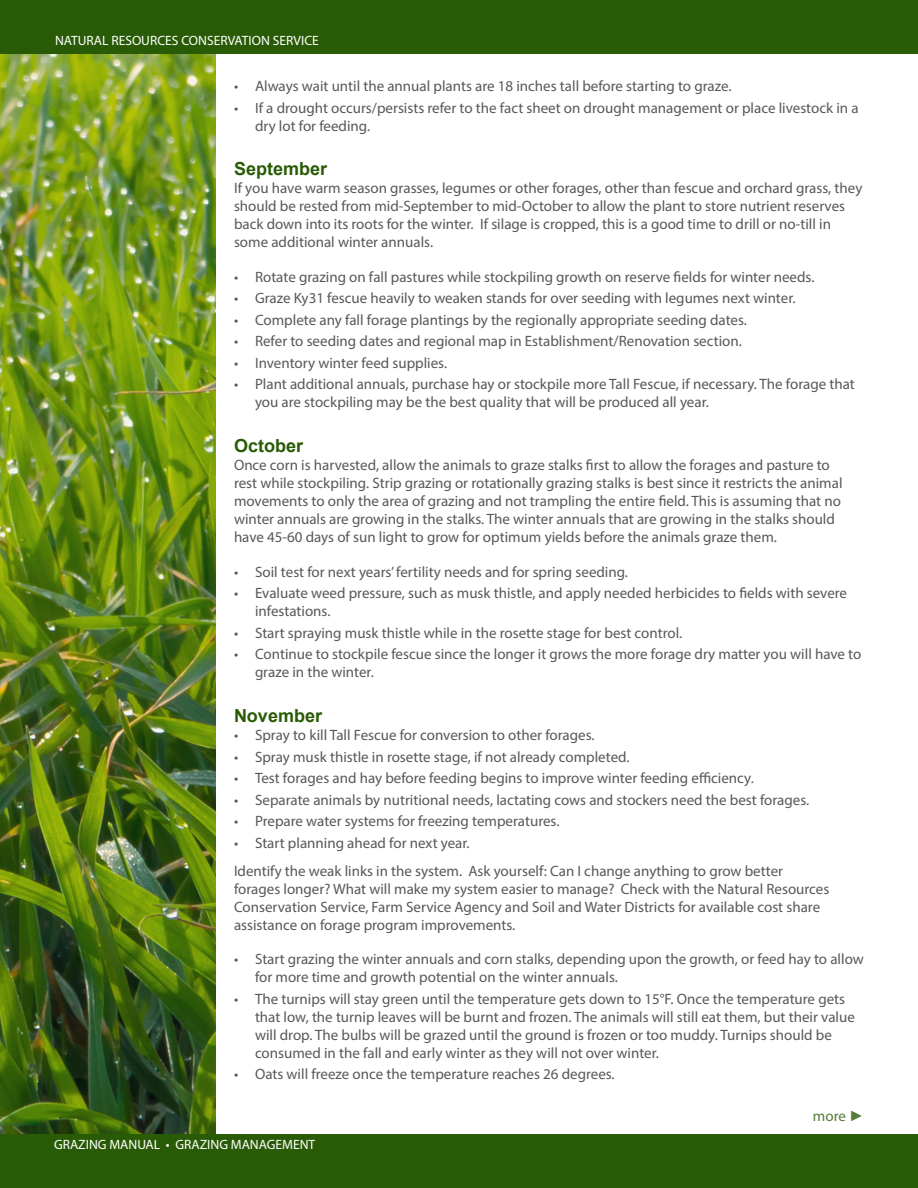
<style>
.page{position:relative;width:918px;height:1188px;background:#fff}
.page>*{position:absolute;margin:0;border:0;box-sizing:border-box;transform-origin:0 0}
.t1{font:700 18px "Arial";color:#295b06}
.BulletedNUM-TXT-TIGH{font:15px/18px "Myriad Pro";color:#57585a}
.Body_Text{font:15px/18px "Myriad Pro";color:#57585a}
.t2{font:15px "Myriad Pro";color:#547c38}
.t3{font:13.5px "Myriad Pro";color:#fff}
.s1{font-family:"Arial"}
</style>
<div class="page">
<div style="left:0;top:1134px;width:918px;height:54px;background:#295b06"></div>
<img style="left:1px;top:54px;width:215px;height:1080px">
<div style="left:0;top:0;width:918px;height:54px;background:#295b06"></div>
<p class="t3" style="left:55px;top:32px;width:265px">NATURAL RESOURCES CONSERVATION SERVICE</p>
<p class="BulletedNUM-TXT-TIGH" style="left:234px;top:77px;width:499px">• Always wait until the annual plants are 18 inches tall before starting to graze.</p>
<p class="BulletedNUM-TXT-TIGH" style="left:255px;top:98px;width:605px;text-indent:-21px">• If a drought occurs/persists refer to the fact sheet on drought management or place livestock in a dry lot for feeding.</p>
<p class="t1" style="left:234px;top:156px;width:95px">September</p>
<p class="Body_Text" style="left:234px;top:179px;width:630px">If you have warm season grasses, legumes or other forages, other than fescue and orchard grass, they should be rested from mid-September to mid-October to allow the plant to store nutrient reserves back down into its roots for the winter. If silage is cropped, this is a good time to drill or no-till in some additional winter annuals.</p>
<p class="BulletedNUM-TXT-TIGH" style="left:234px;top:268px;width:582px">• Rotate grazing on fall pastures while stockpiling growth on reserve fields for winter needs.</p>
<p class="BulletedNUM-TXT-TIGH" style="left:234px;top:289px;width:563px">• Graze Ky31 fescue heavily to weaken stands for over seeding with legumes next winter.</p>
<p class="BulletedNUM-TXT-TIGH" style="left:234px;top:311px;width:514px">• Complete any fall forage plantings by the regionally appropriate seeding dates.</p>
<p class="BulletedNUM-TXT-TIGH" style="left:234px;top:332px;width:509px">• Refer to seeding dates and regional map in Establishment/Renovation section.</p>
<p class="BulletedNUM-TXT-TIGH" style="left:234px;top:354px;width:215px">• Inventory winter feed supplies.</p>
<p class="BulletedNUM-TXT-TIGH" style="left:255px;top:375px;width:601px;text-indent:-21px">• Plant additional annuals, purchase hay or stockpile more Tall Fescue, if necessary. The forage that you are stockpiling may be the best quality that will be produced all year.</p>
<p class="t1" style="left:234px;top:433px;width:71px">October</p>
<p class="Body_Text" style="left:234px;top:456px;width:610px">Once corn is harvested, allow the animals to graze stalks first to allow the forages and pasture to rest while stockpiling. Strip grazing or rotationally grazing stalks is best since it restricts the animal movements to only the area of grazing and not trampling the entire field. This is assuming that no winter annuals are growing in the stalks. The winter annuals that are growing in the stalks should have 45-60 days of sun light to grow for optimum yields before the animals graze them.</p>
<p class="BulletedNUM-TXT-TIGH" style="left:234px;top:562px;width:396px">• Soil test for next years’ fertility needs and for spring seeding.</p>
<p class="BulletedNUM-TXT-TIGH" style="left:255px;top:584px;width:594px;text-indent:-21px">• Evaluate weed pressure, such as musk thistle, and apply needed herbicides to fields with severe infestations.</p>
<p class="BulletedNUM-TXT-TIGH" style="left:234px;top:624px;width:450px">• Start spraying musk thistle while in the rosette stage for best control.</p>
<p class="BulletedNUM-TXT-TIGH" style="left:255px;top:645px;width:608px;text-indent:-21px">• Continue to stockpile fescue since the longer it grows the more forage dry matter you will have to graze in the winter.</p>
<p class="t1" style="left:234px;top:703px;width:90px">November</p>
<p class="BulletedNUM-TXT-TIGH" style="left:234px;top:726px;width:362px">• Spray to kill Tall Fescue for conversion to other forages.</p>
<p class="BulletedNUM-TXT-TIGH" style="left:234px;top:747px;width:397px">• Spray musk thistle in rosette stage, if not already completed.</p>
<p class="BulletedNUM-TXT-TIGH" style="left:234px;top:769px;width:521px">• Test forages and hay before feeding begins to improve winter feeding efficiency.</p>
<p class="BulletedNUM-TXT-TIGH" style="left:234px;top:790px;width:577px">• Separate animals by nutritional needs, lactating cows and stockers need the best forages.</p>
<p class="BulletedNUM-TXT-TIGH" style="left:234px;top:812px;width:327px">• Prepare water systems for freezing temperatures.</p>
<p class="BulletedNUM-TXT-TIGH" style="left:234px;top:833px;width:237px">• Start planning ahead for next year.</p>
<p class="Body_Text" style="left:234px;top:862px;width:597px">Identify the weak links in the system. Ask yourself: Can I change anything to grow better forages longer? What will make my system easier to manage? Check with the Natural Resources Conservation Service, Farm Service Agency and Soil and Water Districts for available cost share assistance on forage program improvements.</p>
<p class="BulletedNUM-TXT-TIGH" style="left:255px;top:950px;width:610px;text-indent:-21px">• Start grazing the winter annuals and corn stalks, depending upon the growth, or feed hay to allow for more time and growth potential on the winter annuals.</p>
<p class="BulletedNUM-TXT-TIGH" style="left:255px;top:990px;width:601px;text-indent:-21px">• The turnips will stay green until the temperature gets down to 15°F. Once the temperature gets that low, the turnip leaves will be burnt and frozen. The animals will still eat them, but their value will drop. The bulbs will be grazed until the ground is frozen or too muddy. Turnips should be consumed in the fall and early winter as they will not over winter.</p>
<p class="BulletedNUM-TXT-TIGH" style="left:234px;top:1065px;width:382px">• Oats will freeze once the temperature reaches 26 degrees.</p>
<p class="t3" style="left:54px;top:1136px;width:263px">GRAZING MANUAL • GRAZING MANAGEMENT</p>
<p class="t2" style="left:813px;top:1107px;width:53px">more <span class="s1">►</span></p>
</div>
